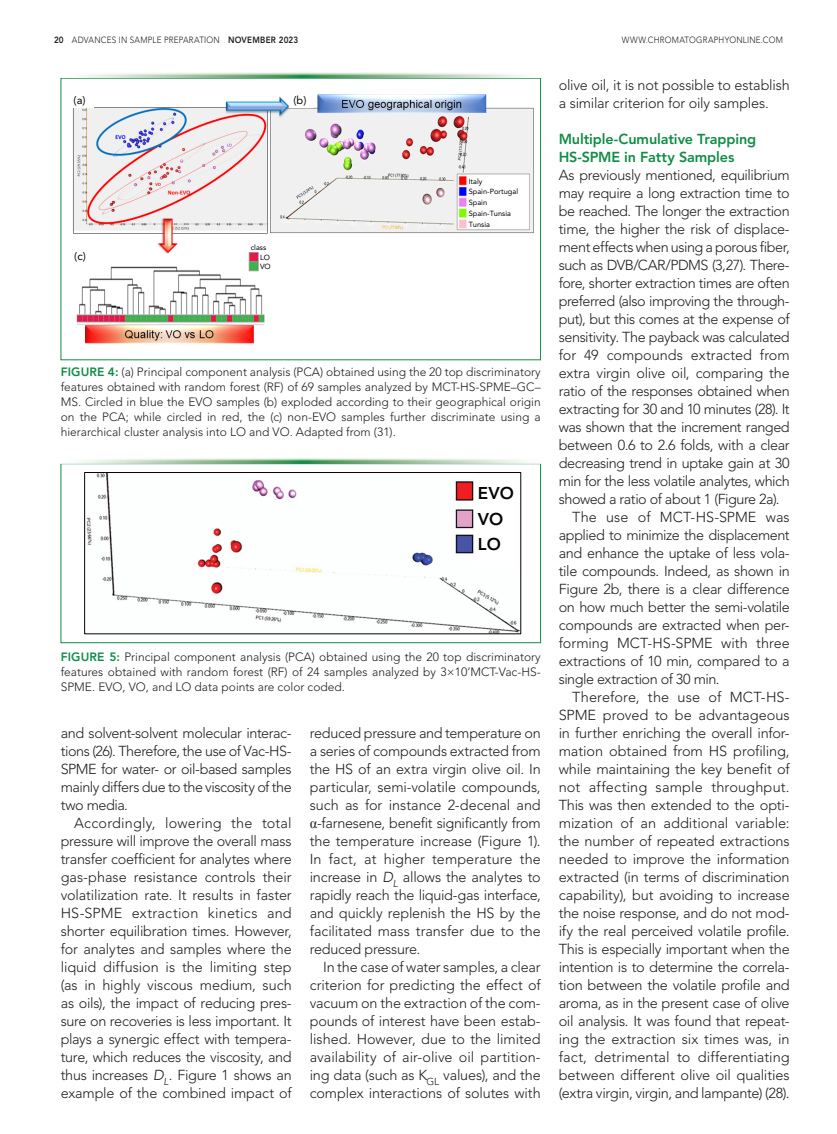
<style>
.page{position:relative;width:837px;height:1134px;background:#fff}
.page>*{position:absolute;margin:0;border:0;box-sizing:border-box;transform-origin:0 0}
.t1{font:800 16.95px/25.8px "Avenir LT Std";color:#040503}
.text{font:300 14.4px/18px "Avenir LT Std";letter-spacing:-.015em;color:#231f20;text-align:justify}
.text_noindent{font:300 14.4px/18px "Avenir LT Std";letter-spacing:-.03em;color:#231f20;text-align:justify}
.text-2{font:800 14.4px/18px "Avenir LT Std";letter-spacing:-.005em;color:#128c47}
.figure_caption{font:300 12px/15px "Avenir LT Std";color:#231f20;text-align:justify}
.t2{font:11.1px "Avenir LT Std";color:#040503}
.t3{font:300 9px "Avenir LT Std";letter-spacing:.025em;color:#231f20;scale:.9 1}
.t4{font:7.5px/10.8px "Avenir LT Std";color:#040503}
.s1{font-weight:800}
.s2{font-weight:800;color:#128c47}
.s3{font-style:italic}
.s4{font-family:"Times New Roman";font-weight:400}
</style>
<div class="page">
<img style="left:73px;top:94px;width:461px;height:250px">
<div style="left:259px;top:253px;width:14px;height:33px;background:#fff"></div>
<div style="left:245px;top:244px;width:29px;height:7px;background:#fff"></div>
<div style="left:290px;top:90px;width:23px;height:18px;background:#fff"></div>
<div style="left:70px;top:89px;width:23px;height:19px;background:#fff"></div>
<div style="left:71px;top:251px;width:23px;height:18px;background:#fff"></div>
<div style="left:467px;top:175px;width:59px;height:53px;background:#fff"></div>
<svg style="left:82px;top:72px;width:442px;height:6px"></svg>
<img style="left:86px;top:474px;width:433px;height:158px">
<div style="left:84px;top:472px;width:437px;height:162px;border:1px solid #040503"></div>
<div style="left:475px;top:478px;width:40px;height:88px;background:#fff"></div>
<div style="left:61px;top:464px;width:480px;height:179px;border:1px solid #128c47"></div>
<svg style="left:61px;top:458px;width:480px;height:6px"></svg>
<p class="t3" style="left:54px;top:34px;width:273px"><span class="s1">20</span> ADVANCES IN SAMPLE PREPARATION <span class="s1">NOVEMBER 2023</span></p>
<p class="t3" style="left:622px;top:34px;width:180px">WWW.CHROMATOGRAPHYONLINE.COM</p>
<p class="t2" style="left:74px;top:93px;width:14px">(a)</p>
<p class="t2" style="left:293px;top:93px;width:15px">(b)</p>
<p class="t2" style="left:74px;top:249px;width:13px">(c)</p>
<p class="t4" style="left:260px;top:243px;width:12px;line-height:9.4px;text-indent:-9px">class<br>LO<br>VO</p>
<p class="t4" style="left:469px;top:176px;width:51px">Italy<br>Spain-Portugal<br>Spain<br>Spain-Tunsia<br>Tunsia</p>
<p class="figure_caption" style="left:61px;top:365px;width:482px"><span class="s2">FIGURE 4:</span> (a) Principal component analysis (PCA) obtained using the 20 top discriminatory features obtained with random forest (RF) of 69 samples analyzed by MCT-HS-SPME–GC– MS. Circled in blue the EVO samples (b) exploded according to their geographical origin on the PCA; while circled in red, the (c) non-EVO samples further discriminate using a hierarchical cluster analysis into LO and VO. Adapted from (31).</p>
<p class="t1" style="left:478px;top:480px;width:37px">EVO<br>VO<br>LO</p>
<p class="figure_caption" style="left:61px;top:650px;width:481px"><span class="s2">FIGURE 5:</span> Principal component analysis (PCA) obtained using the 20 top discriminatory features obtained with random forest (RF) of 24 samples analyzed by 3×10’MCT-Vac-HS-SPME. EVO, VO, and LO data points are color coded.</p>
<p class="text_noindent" style="left:61px;top:724px;width:233px">and solvent-solvent molecular interac&shy;tions (26). Therefore, the use of Vac-HS-SPME for water- or oil-based samples mainly differs due to the viscosity of the two media.</p>
<p class="text" style="left:61px;top:814px;width:233px;text-indent:14px">Accordingly, lowering the total pressure will improve the overall mass transfer coefficient for analytes where gas-phase resistance controls their volatilization rate. It results in faster HS-SPME extraction kinetics and shorter equilibration times. However, for analytes and samples where the liquid diffusion is the limiting step (as in highly viscous medium, such as oils), the impact of reducing pres&shy;sure on recoveries is less important. It plays a synergic effect with tempera&shy;ture, which reduces the viscosity, and thus increases <span class="s3">D</span><sub>L</sub>. Figure 1 shows an example of the combined impact of</p>
<p class="text" style="left:310px;top:724px;width:233px">reduced pressure and temperature on a series of compounds extracted from the HS of an extra virgin olive oil. In particular, semi-volatile compounds, such as for instance 2-decenal and <span class="s4">α</span>-farnesene, benefit significantly from the temperature increase (Figure 1).<br>In fact, at higher temperature the increase in <span class="s3">D</span><sub>L</sub> allows the analytes to rapidly reach the liquid-gas interface, and quickly replenish the HS by the facilitated mass transfer due to the reduced pressure.</p>
<p class="text" style="left:310px;top:958px;width:233px;text-indent:14px">In the case of water samples, a clear criterion for predicting the effect of vacuum on the extraction of the com&shy;pounds of interest have been estab&shy;lished. However, due to the limited availability of air-olive oil partition&shy;ing data (such as K<sub>GL</sub> values), and the complex interactions of solutes with</p>
<p class="text" style="left:559px;top:76px;width:233px">olive oil, it is not possible to establish a similar criterion for oily samples.</p>
<p class="text-2" style="left:559px;top:130px;width:199px">Multiple-Cumulative Trapping<br>HS-SPME in Fatty Samples</p>
<p class="text_noindent" style="left:559px;top:166px;width:233px">As previously mentioned, equilibrium may require a long extraction time to be reached. The longer the extraction time, the higher the risk of displace&shy;ment effects when using a porous fiber, such as DVB/CAR/PDMS (3,27). There&shy;fore, shorter extraction times are often preferred (also improving the through&shy;put), but this comes at the expense of sensitivity. The payback was calculated for 49 compounds extracted from extra virgin olive oil, comparing the ratio of the responses obtained when extracting for 30 and 10 minutes (28). It was shown that the increment ranged between 0.6 to 2.6 folds, with a clear decreasing trend in uptake gain at 30 min for the less volatile analytes, which showed a ratio of about 1 (Figure 2a).</p>
<p class="text" style="left:559px;top:508px;width:233px;text-indent:14px">The use of MCT-HS-SPME was applied to minimize the displacement and enhance the uptake of less vola&shy;tile compounds. Indeed, as shown in Figure 2b, there is a clear difference on how much better the semi-volatile compounds are extracted when per&shy;forming MCT-HS-SPME with three extractions of 10 min, compared to a single extraction of 30 min.</p>
<p class="text" style="left:559px;top:688px;width:233px;text-indent:14px">Therefore, the use of MCT-HS-SPME proved to be advantageous in further enriching the overall infor&shy;mation obtained from HS profiling, while maintaining the key benefit of not affecting sample throughput.<br>This was then extended to the opti&shy;mization of an additional variable: the number of repeated extractions needed to improve the information extracted (in terms of discrimination capability), but avoiding to increase the noise response, and do not mod&shy;ify the real perceived volatile profile.<br>This is especially important when the intention is to determine the correla&shy;tion between the volatile profile and aroma, as in the present case of olive oil analysis. It was found that repeat&shy;ing the extraction six times was, in fact, detrimental to differentiating between different olive oil qualities (extra virgin, virgin, and lampante) (28).</p>
</div>
